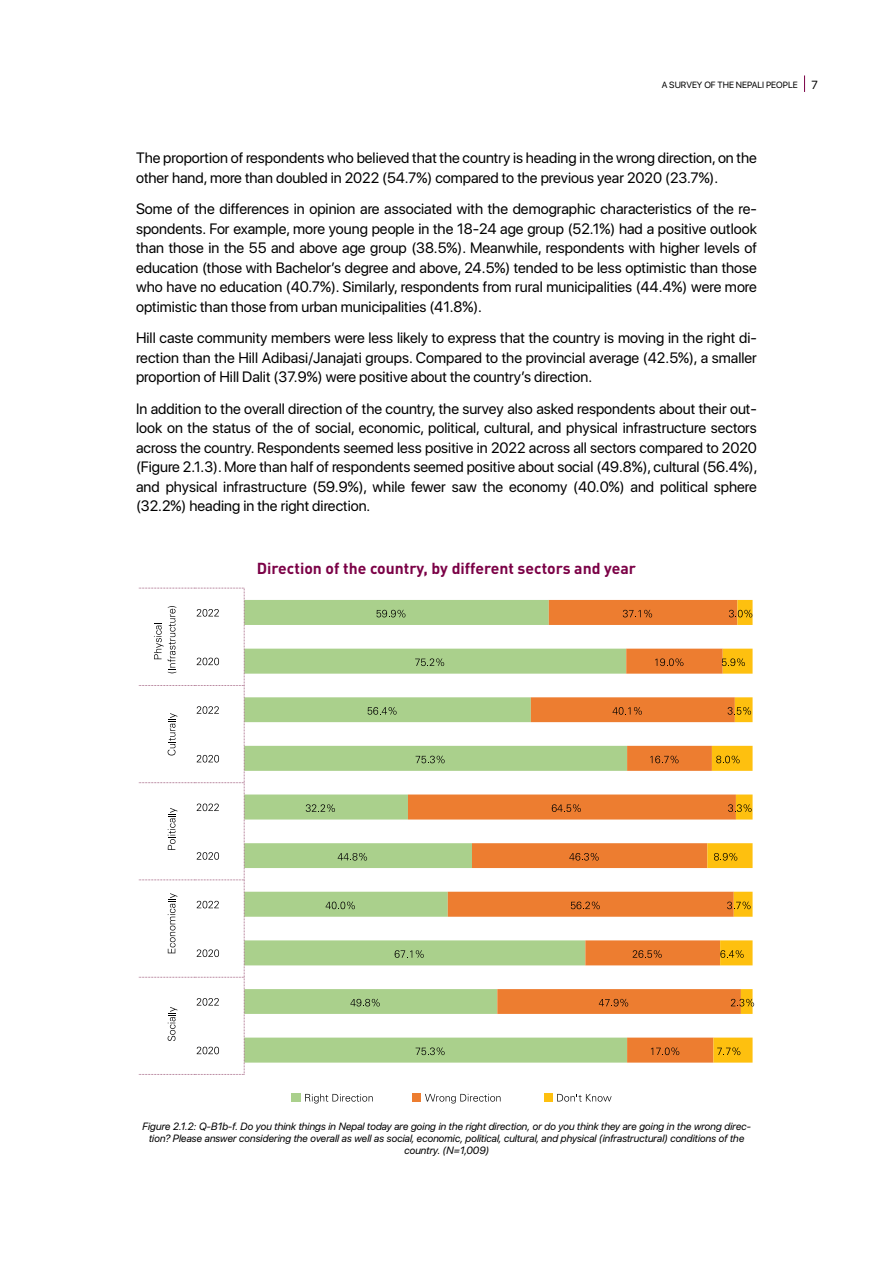
<style>
.page{position:relative;width:893px;height:1263px;background:#fff}
.page>*{position:absolute;margin:0;border:0;box-sizing:border-box;transform-origin:0 0}
.t1{font:700 15.75px "DIN Pro";color:#7b0046}
.t2{font:15px/19.5px "SF Pro Display";color:#000;text-align:justify}
.t3{font:italic 10.5px/12px "SF Pro Display";color:#000;text-align:center}
.t4{font:9px "SF Pro Display";color:#000}
.s1{font-size:11.7px}
</style>
<div class="page">
<svg style="left:804px;top:75px;width:1px;height:17px"></svg>
<svg style="left:245px;top:600px;width:163px;height:462px;fill:#aad08c"></svg>
<svg style="left:408px;top:600px;width:299px;height:462px"></svg>
<svg style="left:416px;top:1047px;width:29px;height:8px"></svg>
<svg style="left:350px;top:999px;width:30px;height:7px"></svg>
<svg style="left:395px;top:950px;width:29px;height:8px"></svg>
<svg style="left:326px;top:902px;width:29px;height:7px"></svg>
<svg style="left:338px;top:853px;width:29px;height:7px"></svg>
<svg style="left:306px;top:804px;width:29px;height:8px"></svg>
<svg style="left:416px;top:756px;width:29px;height:7px"></svg>
<svg style="left:368px;top:707px;width:29px;height:8px"></svg>
<svg style="left:415px;top:658px;width:29px;height:8px"></svg>
<svg style="left:376px;top:610px;width:29px;height:7px"></svg>
<svg style="left:651px;top:1047px;width:28px;height:8px"></svg>
<svg style="left:599px;top:999px;width:29px;height:7px"></svg>
<svg style="left:633px;top:950px;width:29px;height:8px"></svg>
<svg style="left:571px;top:902px;width:29px;height:7px"></svg>
<svg style="left:569px;top:853px;width:30px;height:7px"></svg>
<svg style="left:552px;top:804px;width:29px;height:8px"></svg>
<svg style="left:650px;top:756px;width:29px;height:7px"></svg>
<svg style="left:613px;top:707px;width:29px;height:8px"></svg>
<svg style="left:655px;top:658px;width:28px;height:8px"></svg>
<svg style="left:623px;top:610px;width:29px;height:7px"></svg>
<svg style="left:707px;top:600px;width:47px;height:462px"></svg>
<svg style="left:139px;top:588px;width:106px;height:487px"></svg>
<div style="left:291px;top:1093px;width:9px;height:8px;background:#aad08c"></div>
<svg style="left:305px;top:1094px;width:68px;height:9px"></svg>
<div style="left:412px;top:1093px;width:9px;height:8px;background:#ed7d30"></div>
<svg style="left:425px;top:1094px;width:76px;height:9px"></svg>
<div style="left:544px;top:1093px;width:8px;height:8px;background:#fec00f"></div>
<svg style="left:557px;top:1094px;width:55px;height:7px"></svg>
<p class="t4" style="left:662px;top:78px;width:158px">A survey of the nepali people <span class="s1">7</span></p>
<p class="t2" style="left:136px;top:147px;width:622px">The proportion of respondents who believed that the country is heading in the wrong direction, on the other hand, more than doubled in 2022 (54.7%) compared to the previous year 2020 (23.7%).</p>
<p class="t2" style="left:136px;top:198px;width:622px">Some of the differences in opinion are associated with the demographic characteristics of the re&shy;spondents. For example, more young people in the 18-24 age group (52.1%) had a positive outlook than those in the 55 and above age group (38.5%). Meanwhile, respondents with higher levels of education (those with Bachelor’s degree and above, 24.5%) tended to be less optimistic than those who have no education (40.7%). Similarly, respondents from rural municipalities (44.4%) were more optimistic than those from urban municipalities (41.8%).</p>
<p class="t2" style="left:136px;top:327px;width:622px">Hill caste community members were less likely to express that the country is moving in the right di&shy;rection than the Hill Adibasi/Janajati groups. Compared to the provincial average (42.5%), a smaller proportion of Hill Dalit (37.9%) were positive about the country’s direction.</p>
<p class="t2" style="left:136px;top:398px;width:623px">In addition to the overall direction of the country, the survey also asked respondents about their out&shy;look on the status of the of social, economic, political, cultural, and physical infrastructure sectors across the country. Respondents seemed less positive in 2022 across all sectors compared to 2020 (Figure 2.1.3). More than half of respondents seemed positive about social (49.8%), cultural (56.4%), and physical infrastructure (59.9%), while fewer saw the economy (40.0%) and political sphere (32.2%) heading in the right direction.</p>
<p class="t1" style="left:257px;top:557px;width:381px">Direction of the country, by different sectors and year</p>
<p class="t3" style="left:142px;top:1120px;width:610px">Figure 2.1.2: Q-B1b-f. Do you think things in Nepal today are going in the right direction, or do you think they are going in the wrong direc&shy;tion? Please answer considering the overall as well as social, economic, political, cultural, and physical (infrastructural) conditions of the country. (N=1,009)</p>
</div>
